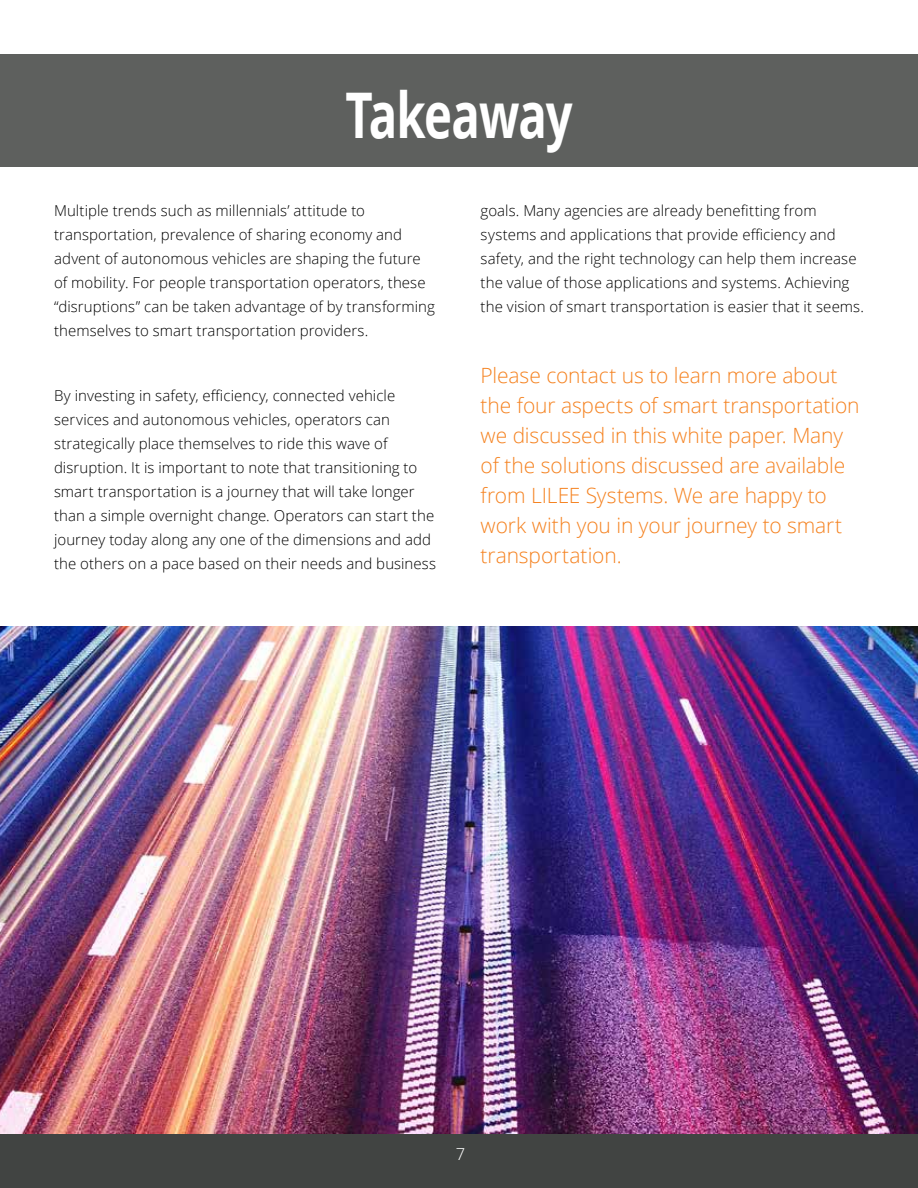
<style>
.page{position:relative;width:918px;height:1188px;background:#fff}
.page>*{position:absolute;margin:0;border:0;box-sizing:border-box;transform-origin:0 0}
.t1{font:700 63px "Open Sans";letter-spacing:-.02em;color:#fff;scale:.75 1}
.t2{font:300 21px/30px "Open Sans";letter-spacing:-.005em;color:#f58220}
.t3{font:300 16.5px "Open Sans";color:#fff}
.t4{font:300 15px/24px "Open Sans";letter-spacing:.005em;color:#000}
</style>
<div class="page">
<div style="left:0;top:1134px;width:918px;height:54px;background:#414442"></div>
<img style="left:0;top:626px;width:918px;height:508px">
<div style="left:0;top:54px;width:918px;height:112px;background:#5e605e"></div>
<h1 class="t1" style="left:345px;top:71px;width:305px">Takeaway</h1>
<p class="t4" style="left:54px;top:199px;width:382px">Multiple trends such as millennials’ attitude to transportation, prevalence of sharing economy and advent of autonomous vehicles are shaping the future of mobility. For people transportation operators, these “disruptions” can be taken advantage of by transforming themselves to smart transportation providers.</p>
<p class="t4" style="left:54px;top:383px;width:384px">By investing in safety, efficiency, connected vehicle services and autonomous vehicles, operators can strategically place themselves to ride this wave of disruption. It is important to note that transitioning to smart transportation is a journey that will take longer than a simple overnight change. Operators can start the journey today along any one of the dimensions and add the others on a pace based on their needs and business</p>
<p class="t4" style="left:481px;top:199px;width:385px">goals. Many agencies are already benefitting from systems and applications that provide efficiency and safety, and the right technology can help them increase the value of those applications and systems. Achieving the vision of smart transportation is easier that it seems.</p>
<p class="t2" style="left:481px;top:360px;width:381px">Please contact us to learn more about the four aspects of smart transportation we discussed in this white paper. Many of the solutions discussed are available from LILEE Systems. We are happy to work with you in your journey to smart transportation.</p>
<p class="t3" style="left:456px;top:1143px;width:11px">7</p>
</div>
